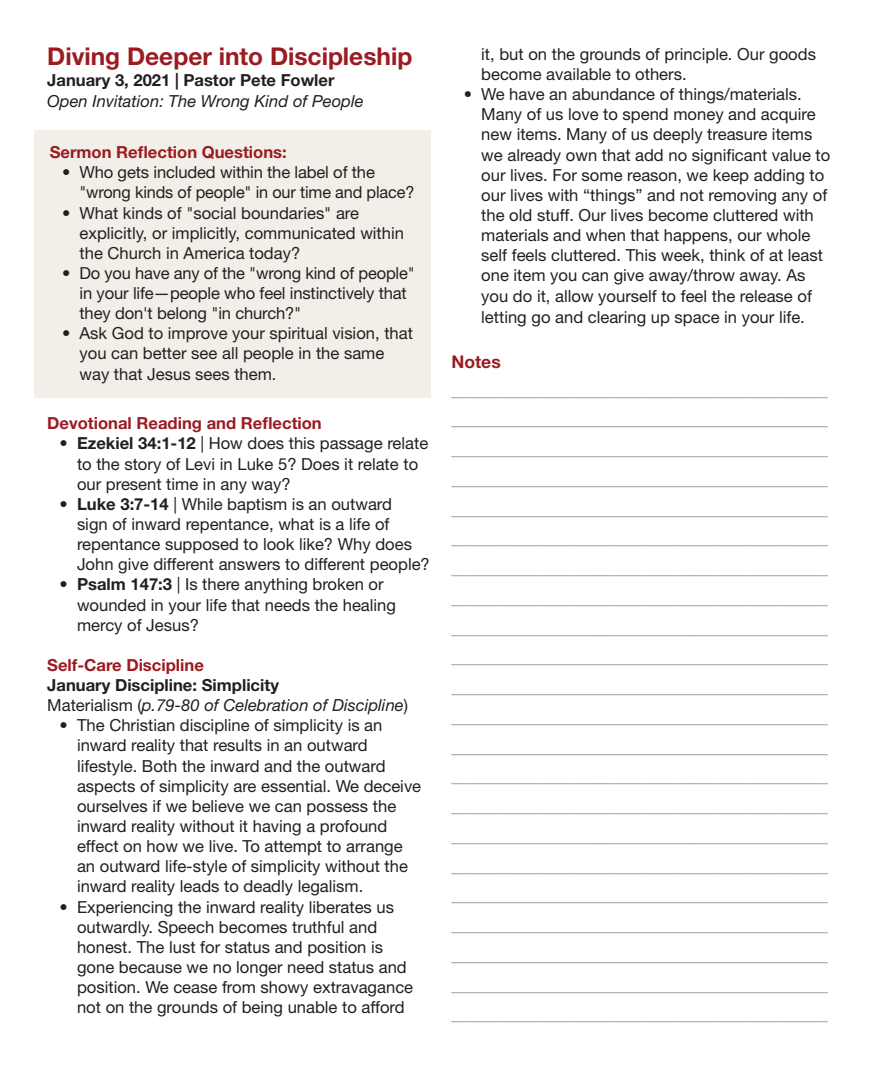
<style>
.page{position:relative;width:882px;height:1071px;background:#fff}
.page>*{position:absolute;margin:0;border:0;box-sizing:border-box;transform-origin:0 0}
.t1{font:700 24.5px "Helvetica Neue LT Std";color:#9b1b22}
.t2{font:300 17.5px/29.8px "Helvetica Neue LT Std";color:#939598;text-align:justify}
.t3{font:700 17.5px "Helvetica Neue LT Std";color:#9b1b22}
.t4{font:16.62px/20.1px "Helvetica Neue LT Std";color:#231f20}
.t5{font:italic 16.62px/20.1px "Helvetica Neue LT Std";color:#231f20}
.t6{font:700 16.62px "Helvetica Neue LT Std";color:#9b1b22}
.t7{font:700 16.62px "Helvetica Neue LT Std";color:#231f20}
.s1{font-weight:700}
.s2{font-weight:700;font-style:normal}
.s3{font-style:normal}
</style>
<div class="page">
<div style="left:34px;top:131px;width:396px;height:267px;background:#f2efe9"></div>
<h1 class="t1" style="left:47px;top:41px;width:367px">Diving Deeper into Discipleship</h1>
<p class="t7" style="left:47px;top:70px;width:289px">January 3, 2021 | Pastor Pete Fowler</p>
<p class="t5" style="left:47px;top:91px;width:318px">Open Invitation: The Wrong Kind of People</p>
<p class="t6" style="left:50px;top:142px;width:239px">Sermon Reflection Questions:</p>
<p class="t4" style="left:80px;top:162px;width:336px;text-indent:-17px">• Who gets included within the label of the "wrong kinds of people" in our time and place?</p>
<p class="t4" style="left:80px;top:202px;width:326px;text-indent:-18px">• What kinds of "social boundaries" are explicitly, or implicitly, communicated within the Church in America today?</p>
<p class="t4" style="left:80px;top:263px;width:337px;text-indent:-18px">• Do you have any of the "wrong kind of people" in your life—people who feel instinctively that they don't belong "in church?"</p>
<p class="t4" style="left:80px;top:323px;width:335px;text-indent:-18px">• Ask God to improve your spiritual vision, that you can better see all people in the same way that Jesus sees them.</p>
<p class="t6" style="left:47px;top:413px;width:276px">Devotional Reading and Reflection</p>
<p class="t4" style="left:77px;top:433px;width:353px;text-indent:-18px"><span class="s1">• Ezekiel 34:1-12</span> | How does this passage relate to the story of Levi in Luke 5? Does it relate to our present time in any way?</p>
<p class="t4" style="left:77px;top:494px;width:354px;text-indent:-18px"><span class="s1">• Luke 3:7-14</span> | While baptism is an outward<br>sign of inward repentance, what is a life of repentance supposed to look like? Why does John give different answers to different people?</p>
<p class="t4" style="left:77px;top:574px;width:321px;text-indent:-18px"><span class="s1">• Psalm 147:3</span> | Is there anything broken or wounded in your life that needs the healing mercy of Jesus?</p>
<p class="t6" style="left:47px;top:655px;width:158px">Self-Care Discipline</p>
<p class="t5" style="left:47px;top:675px;width:362px"><span class="s2">January Discipline: Simplicity<br></span><span class="s3">Materialism (</span>p.79-80 of Celebration of Discipline<span class="s3">)</span></p>
<p class="t4" style="left:77px;top:715px;width:346px;text-indent:-18px">• The Christian discipline of simplicity is an inward reality that results in an outward lifestyle. Both the inward and the outward aspects of simplicity are essential. We deceive ourselves if we believe we can possess the inward reality without it having a profound effect on how we live. To attempt to arrange an outward life-style of simplicity without the inward reality leads to deadly legalism.</p>
<p class="t4" style="left:77px;top:896px;width:338px;text-indent:-18px">• Experiencing the inward reality liberates us outwardly. Speech becomes truthful and honest. The lust for status and position is gone because we no longer need status and position. We cease from showy extravagance not on the grounds of being unable to afford</p>
<p class="t4" style="left:481px;top:44px;width:336px">it, but on the grounds of principle. Our goods become available to others.</p>
<p class="t4" style="left:481px;top:84px;width:351px;text-indent:-18px">• We have an abundance of things/materials.<br>Many of us love to spend money and acquire new items. Many of us deeply treasure items we already own that add no significant value to our lives. For some reason, we keep adding to our lives with “things” and not removing any of the old stuff. Our lives become cluttered with materials and when that happens, our whole self feels cluttered. This week, think of at least one item you can give away/throw away. As you do it, allow yourself to feel the release of letting go and clearing up space in your life.</p>
<p class="t3" style="left:452px;top:351px;width:51px">Notes</p>
<p class="t2" style="left:452px;top:374px;width:378px">___________________________________________ ___________________________________________ ___________________________________________ ___________________________________________ ___________________________________________ ___________________________________________ ___________________________________________ ___________________________________________ ___________________________________________ ___________________________________________ ___________________________________________ ___________________________________________ ___________________________________________ ___________________________________________ ___________________________________________ ___________________________________________ ___________________________________________ ___________________________________________ ___________________________________________ ___________________________________________ ___________________________________________ ___________________________________________</p>
</div>
